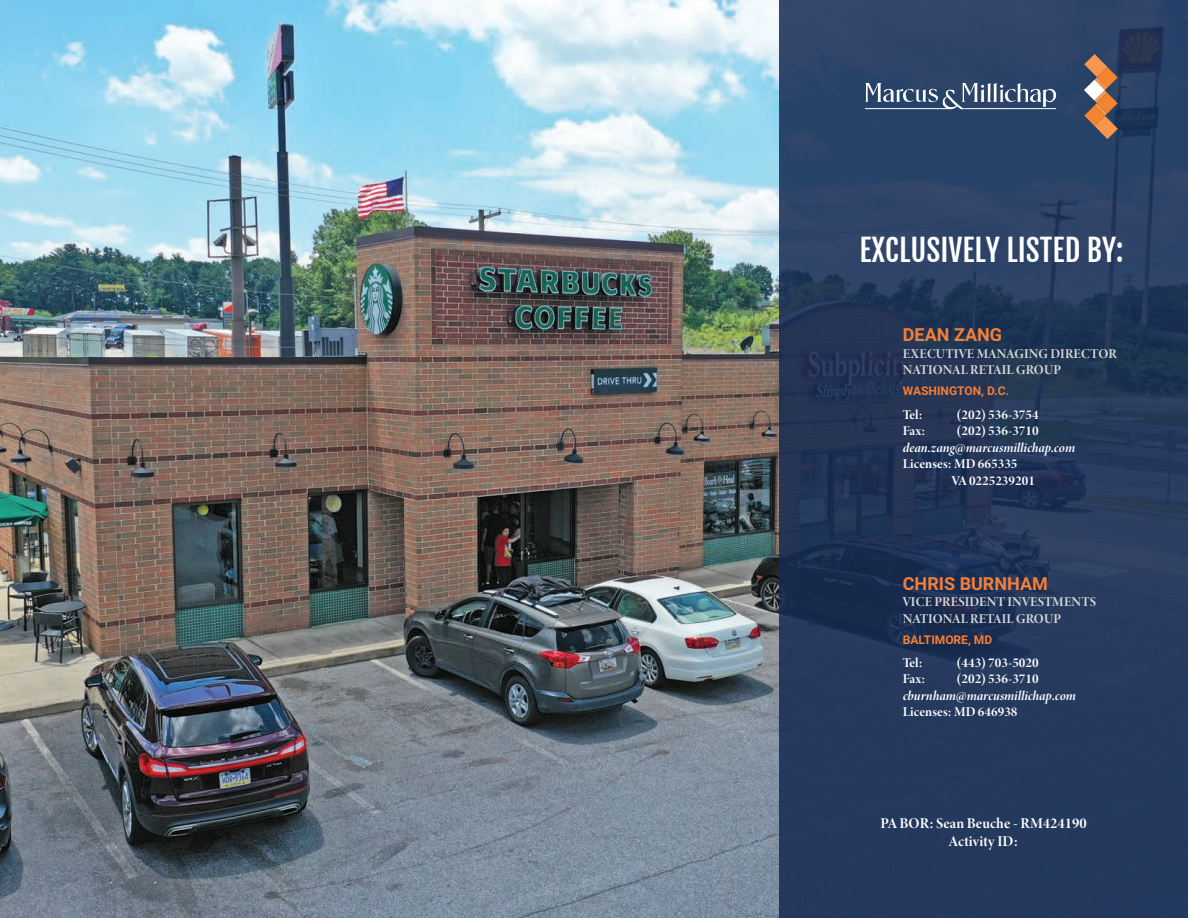
<style>
.page{position:relative;width:1188px;height:918px;background:#fff}
.page>*{position:absolute;margin:0;border:0;box-sizing:border-box;transform-origin:0 0}
.t1{font:30px "Fjalla One";color:#fff}
.t2{font:700 18px "Roboto";color:#f47f37}
.t3{font:700 15px/18px "Minion 3 Display";letter-spacing:.005em;color:#fff;text-align:center}
.t4{font:700 13.5px/16.5px "Minion 3 Display";color:#fff}
.t5{font:700 13.5px/16.5px "Minion 3 Display";letter-spacing:.01em;color:#d8d9d8}
.t6{font:italic 700 13.5px "Minion 3 Display";color:#fff}
.t7{font:700 12px "Roboto";color:#f47f37}
</style>
<div class="page">
<img style="left:0;top:0;width:779px;height:918px">
<svg style="left:779px;top:0;width:409px;height:918px;background:#253a5d"></svg>
<svg style="left:1084px;top:54px;width:34px;height:85px;background:#95715f"></svg>
<svg style="left:865px;top:83px;width:191px;height:26px;background:#5c6f8c"></svg>
<h1 class="t1" style="left:859px;top:232px;width:265px">EXCLUSIVELY LISTED BY:</h1>
<h2 class="t2" style="left:903px;top:322px;width:101px">DEAN ZANG</h2>
<p class="t5" style="left:903px;top:345px;width:215px">EXECUTIVE MANAGING DIRECTOR<br>NATIONAL RETAIL GROUP</p>
<p class="t7" style="left:903px;top:383px;width:108px">WASHINGTON, D.C.</p>
<p class="t4" style="left:903px;top:406px;width:21px">Tel:</p>
<p class="t4" style="left:957px;top:406px;width:83px">(202) 536-3754</p>
<p class="t4" style="left:903px;top:422px;width:24px">Fax:</p>
<p class="t4" style="left:957px;top:422px;width:83px">(202) 536-3710</p>
<p class="t6" style="left:903px;top:438px;width:174px">dean.zang@marcusmillichap.com</p>
<p class="t4" style="left:952px;top:455px;width:85px;text-indent:-49px">Licenses: MD 665335<br>VA 0225239201</p>
<h2 class="t2" style="left:903px;top:571px;width:147px">CHRIS BURNHAM</h2>
<p class="t5" style="left:903px;top:593px;width:195px">VICE PRESIDENT INVESTMENTS<br>NATIONAL RETAIL GROUP</p>
<p class="t7" style="left:903px;top:631px;width:91px">BALTIMORE, MD</p>
<p class="t4" style="left:903px;top:654px;width:21px">Tel:</p>
<p class="t4" style="left:957px;top:654px;width:83px">(443) 703-5020</p>
<p class="t4" style="left:903px;top:670px;width:24px">Fax:</p>
<p class="t4" style="left:957px;top:670px;width:83px">(202) 536-3710</p>
<p class="t6" style="left:903px;top:686px;width:175px">cburnham@marcusmillichap.com</p>
<p class="t4" style="left:903px;top:703px;width:116px">Licenses: MD 646938</p>
<p class="t3" style="left:880px;top:814px;width:208px">PA BOR: Sean Beuche - RM424190<br>Activity ID:</p>
</div>
